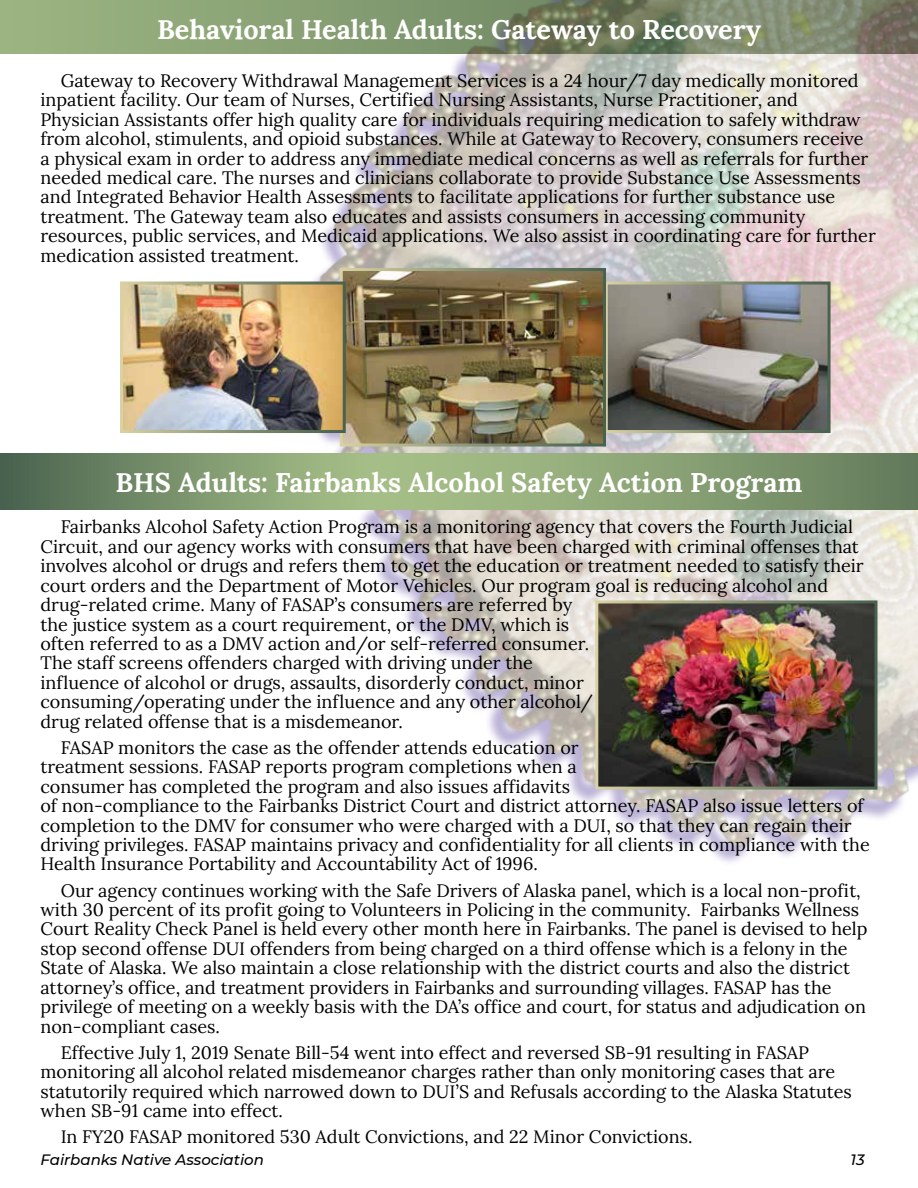
<style>
.page{position:relative;width:918px;height:1188px;background:#fff}
.page>*{position:absolute;margin:0;border:0;box-sizing:border-box;transform-origin:0 0}
.t1{font:700 27px "Lora";color:#fff}
.t2{font:18px/19.4px "Lora";color:#000}
.t3{font:italic 500 15px "Montserrat";color:#000}
</style>
<div class="page">
<div style="left:0;top:0;width:918px;height:54px;background:#98b07e"></div>
<img style="left:146px;top:0;width:772px;height:862px">
<img style="left:609px;top:286px;width:218px;height:143px">
<img style="left:344px;top:272px;width:258px;height:171px">
<img style="left:124px;top:286px;width:218px;height:143px">
<img style="left:599px;top:604px;width:275px;height:182px">
<svg style="left:0;top:453px;width:918px;height:56px;background:#839c71"></svg>
<h1 class="t1" style="left:157px;top:7px;width:605px">Behavioral Health Adults: Gateway to Recovery</h1>
<p class="t2" style="left:40px;top:70px;width:837px;text-indent:20px">Gateway to Recovery Withdrawal Management Services is a 24 hour/7 day medically monitored inpatient facility. Our team of Nurses, Certified Nursing Assistants, Nurse Practitioner, and Physician Assistants offer high quality care for individuals requiring medication to safely withdraw from alcohol, stimulents, and opioid substances. While at Gateway to Recovery, consumers receive a physical exam in order to address any immediate medical concerns as well as referrals for further needed medical care. The nurses and clinicians collaborate to provide Substance Use Assessments and Integrated Behavior Health Assessments to facilitate applications for further substance use treatment. The Gateway team also educates and assists consumers in accessing community resources, public services, and Medicaid applications. We also assist in coordinating care for further medication assisted treatment.</p>
<h1 class="t1" style="left:116px;top:459px;width:688px">BHS Adults: Fairbanks Alcohol Safety Action Program</h1>
<p class="t2" style="left:40px;top:516px;width:825px;text-indent:20px">Fairbanks Alcohol Safety Action Program is a monitoring agency that covers the Fourth Judicial Circuit, and our agency works with consumers that have been charged with criminal offenses that involves alcohol or drugs and refers them to get the education or treatment needed to satisfy their court orders and the Department of Motor Vehicles. Our program goal is reducing alcohol and drug-related crime. Many of FASAP’s consumers are referred by<br>the justice system as a court requirement, or the DMV, which is<br>often referred to as a DMV action and/or self-referred consumer.<br>The staff screens offenders charged with driving under the<br>influence of alcohol or drugs, assaults, disorderly conduct, minor<br>consuming/operating under the influence and any other alcohol/<br>drug related offense that is a misdemeanor.</p>
<p class="t2" style="left:40px;top:737px;width:831px;text-indent:20px">FASAP monitors the case as the offender attends education or<br>treatment sessions. FASAP reports program completions when a<br>consumer has completed the program and also issues affidavits<br>of non-compliance to the Fairbanks District Court and district attorney. FASAP also issue letters of completion to the DMV for consumer who were charged with a DUI, so that they can regain their driving privileges. FASAP maintains privacy and confidentiality for all clients in compliance with the Health Insurance Portability and Accountability Act of 1996.</p>
<p class="t2" style="left:40px;top:879px;width:829px;text-indent:20px">Our agency continues working with the Safe Drivers of Alaska panel, which is a local non-profit, with 30 percent of its profit going to Volunteers in Policing in the community. Fairbanks Wellness Court Reality Check Panel is held every other month here in Fairbanks. The panel is devised to help stop second offense DUI offenders from being charged on a third offense which is a felony in the State of Alaska. We also maintain a close relationship with the district courts and also the district attorney’s office, and treatment providers in Fairbanks and surrounding villages. FASAP has the privilege of meeting on a weekly basis with the DA’s office and court, for status and adjudication on non-compliant cases.</p>
<p class="t2" style="left:40px;top:1041px;width:813px;text-indent:20px">Effective July 1, 2019 Senate Bill-54 went into effect and reversed SB-91 resulting in FASAP monitoring all alcohol related misdemeanor charges rather than only monitoring cases that are statutorily required which narrowed down to DUI’S and Refusals according to the Alaska Statutes when SB-91 came into effect.</p>
<p class="t2" style="left:61px;top:1126px;width:633px">In FY20 FASAP monitored 530 Adult Convictions, and 22 Minor Convictions.</p>
<p class="t3" style="left:40px;top:1149px;width:225px">Fairbanks Native Association</p>
<p class="t3" style="left:850px;top:1149px;width:16px">13</p>
</div>
